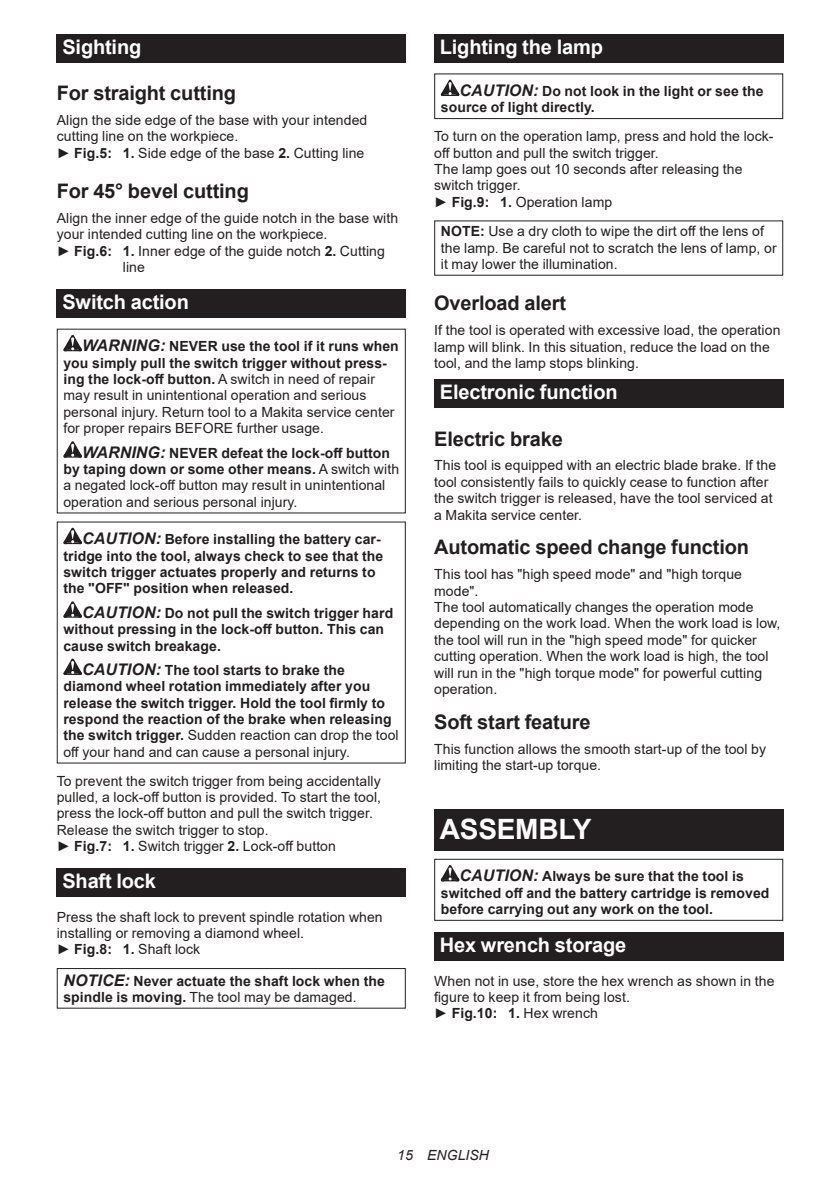
<style>
.page{position:relative;width:840px;height:1191px;background:#fff}
.page>*{position:absolute;margin:0;border:0;box-sizing:border-box;transform-origin:0 0}
.t1{font:700 28px "Arial";letter-spacing:-.01em;color:#fff}
.t2{font:700 20px "Arial";letter-spacing:-.01em;color:#231f20}
.t3{font:700 20px "Arial";letter-spacing:-.01em;color:#fff}
.t4{font:14px/16.4px "Arial";letter-spacing:.005em;color:#231f20}
.t5{font:700 14px/16.4px "Arial";letter-spacing:.005em;color:#231f20}
.t6{font:italic 14px "Arial";letter-spacing:.005em;color:#231f20}
.s1{font-weight:700}
.s2{font-weight:700;font-style:italic;font-size:16px}
.s3{font-style:italic;font-size:16px}
.s4{font-weight:400}
</style>
<div class="page">
<div style="left:57px;top:34px;width:348px;height:29px;background:#231f20"></div>
<div style="left:57px;top:289px;width:348px;height:29px;background:#231f20"></div>
<svg style="left:63px;top:335px;width:19px;height:16px"></svg>
<svg style="left:63px;top:441px;width:19px;height:16px"></svg>
<svg style="left:63px;top:528px;width:19px;height:16px"></svg>
<svg style="left:63px;top:601px;width:19px;height:16px"></svg>
<svg style="left:63px;top:658px;width:19px;height:17px"></svg>
<div style="left:57px;top:868px;width:348px;height:28px;background:#231f20"></div>
<div style="left:57px;top:968px;width:348px;height:40px;border:1px solid #231f20"></div>
<div style="left:434px;top:34px;width:348px;height:29px;background:#231f20"></div>
<svg style="left:440px;top:80px;width:19px;height:16px"></svg>
<div style="left:434px;top:73px;width:348px;height:46px;border:1px solid #231f20"></div>
<div style="left:434px;top:379px;width:348px;height:29px;background:#231f20"></div>
<div style="left:434px;top:809px;width:348px;height:41px;background:#231f20"></div>
<svg style="left:440px;top:865px;width:19px;height:16px"></svg>
<div style="left:434px;top:858px;width:348px;height:62px;border:1px solid #231f20"></div>
<div style="left:434px;top:932px;width:348px;height:28px;background:#231f20"></div>
<h2 class="t3" style="left:62px;top:33px;width:80px">Sighting</h2>
<h2 class="t2" style="left:57px;top:79px;width:181px">For straight cutting</h2>
<p class="t4" style="left:57px;top:112px;width:312px">Align the side edge of the base with your intended cutting line on the workpiece.<br>► <span class="s1">Fig.5: 1.</span> Side edge of the base <span class="s1">2.</span> Cutting line</p>
<h2 class="t2" style="left:57px;top:177px;width:193px">For 45° bevel cutting</h2>
<p class="t4" style="left:57px;top:210px;width:343px">Align the inner edge of the guide notch in the base with</p>
<p class="t4" style="left:57px;top:226px;width:272px">your intended cutting line on the workpiece.</p>
<p class="t4" style="left:57px;top:243px;width:329px">► <span class="s1">Fig.6: 1.</span> Inner edge of the guide notch <span class="s1">2.</span> Cutting</p>
<p class="t4" style="left:123px;top:259px;width:24px">line</p>
<h2 class="t3" style="left:62px;top:288px;width:128px">Switch action</h2>
<p class="t4" style="left:63px;top:338px;width:337px;text-indent:19px"><span class="s2">WARNING:</span> <span class="s1">NEVER use the tool if it runs when you simply pull the switch trigger without press&shy;ing the lock-off button.</span> A switch in need of repair may result in unintentional operation and serious personal injury. Return tool to a Makita service center for proper repairs BEFORE further usage.</p>
<p class="t4" style="left:63px;top:444px;width:337px;text-indent:19px"><span class="s2">WARNING:</span> <span class="s1">NEVER defeat the lock-off button by taping down or some other means.</span> A switch with a negated lock-off button may result in unintentional operation and serious personal injury.</p>
<p class="t5" style="left:63px;top:531px;width:321px;text-indent:19px"><span class="s3">CAUTION:</span> Before installing the battery car&shy;tridge into the tool, always check to see that the switch trigger actuates properly and returns to the "OFF" position when released.</p>
<p class="t5" style="left:63px;top:605px;width:331px;text-indent:19px"><span class="s3">CAUTION:</span> Do not pull the switch trigger hard without pressing in the lock-off button. This can cause switch breakage.</p>
<p class="t5" style="left:63px;top:662px;width:336px;text-indent:19px"><span class="s3">CAUTION:</span> The tool starts to brake the diamond wheel rotation immediately after you release the switch trigger. Hold the tool firmly to respond the reaction of the brake when releasing the switch trigger. <span class="s4">Sudden reaction can drop the tool off your hand and can cause a personal injury.</span></p>
<p class="t4" style="left:57px;top:772px;width:325px">To prevent the switch trigger from being accidentally pulled, a lock-off button is provided. To start the tool, press the lock-off button and pull the switch trigger.<br>Release the switch trigger to stop.<br>► <span class="s1">Fig.7: 1.</span> Switch trigger <span class="s1">2.</span> Lock-off button</p>
<h2 class="t3" style="left:62px;top:867px;width:95px">Shaft lock</h2>
<p class="t4" style="left:57px;top:908px;width:327px">Press the shaft lock to prevent spindle rotation when installing or removing a diamond wheel.<br>► <span class="s1">Fig.8: 1.</span> Shaft lock</p>
<p class="t5" style="left:63px;top:972px;width:323px"><span class="s3">NOTICE:</span> Never actuate the shaft lock when the spindle is moving. <span class="s4">The tool may be damaged.</span></p>
<h2 class="t3" style="left:439px;top:33px;width:164px">Lighting the lamp</h2>
<p class="t5" style="left:440px;top:83px;width:324px;text-indent:19px"><span class="s3">CAUTION:</span> Do not look in the light or see the source of light directly.</p>
<p class="t4" style="left:434px;top:128px;width:341px">To turn on the operation lamp, press and hold the lock&shy;off button and pull the switch trigger.<br>The lamp goes out 10 seconds after releasing the switch trigger.<br>► <span class="s1">Fig.9: 1.</span> Operation lamp</p>
<p class="t4" style="left:440px;top:223px;width:337px"><span class="s1">NOTE:</span> Use a dry cloth to wipe the dirt off the lens of the lamp. Be careful not to scratch the lens of lamp, or it may lower the illumination.</p>
<h2 class="t2" style="left:434px;top:289px;width:133px">Overload alert</h2>
<p class="t4" style="left:434px;top:322px;width:347px">If the tool is operated with excessive load, the operation lamp will blink. In this situation, reduce the load on the tool, and the lamp stops blinking.</p>
<h2 class="t3" style="left:439px;top:378px;width:179px">Electronic function</h2>
<h2 class="t2" style="left:434px;top:424px;width:130px">Electric brake</h2>
<p class="t4" style="left:434px;top:457px;width:343px">This tool is equipped with an electric blade brake. If the tool consistently fails to quickly cease to function after the switch trigger is released, have the tool serviced at a Makita service center.</p>
<h2 class="t2" style="left:434px;top:533px;width:316px">Automatic speed change function</h2>
<p class="t4" style="left:434px;top:566px;width:347px">This tool has "high speed mode" and "high torque mode".<br>The tool automatically changes the operation mode depending on the work load. When the work load is low, the tool will run in the "high speed mode" for quicker cutting operation. When the work load is high, the tool will run in the "high torque mode" for powerful cutting operation.</p>
<h2 class="t2" style="left:434px;top:707px;width:158px">Soft start feature</h2>
<p class="t4" style="left:434px;top:740px;width:333px">This function allows the smooth start-up of the tool by limiting the start-up torque.</p>
<h1 class="t1" style="left:439px;top:810px;width:153px">ASSEMBLY</h1>
<p class="t5" style="left:440px;top:868px;width:330px;text-indent:19px"><span class="s3">CAUTION:</span> Always be sure that the tool is switched off and the battery cartridge is removed before carrying out any work on the tool.</p>
<h2 class="t3" style="left:439px;top:931px;width:188px">Hex wrench storage</h2>
<p class="t4" style="left:434px;top:972px;width:342px">When not in use, store the hex wrench as shown in the figure to keep it from being lost.<br>► <span class="s1">Fig.10: 1.</span> Hex wrench</p>
<p class="t6" style="left:397px;top:1146px;width:93px">15 ENGLISH</p>
</div>
